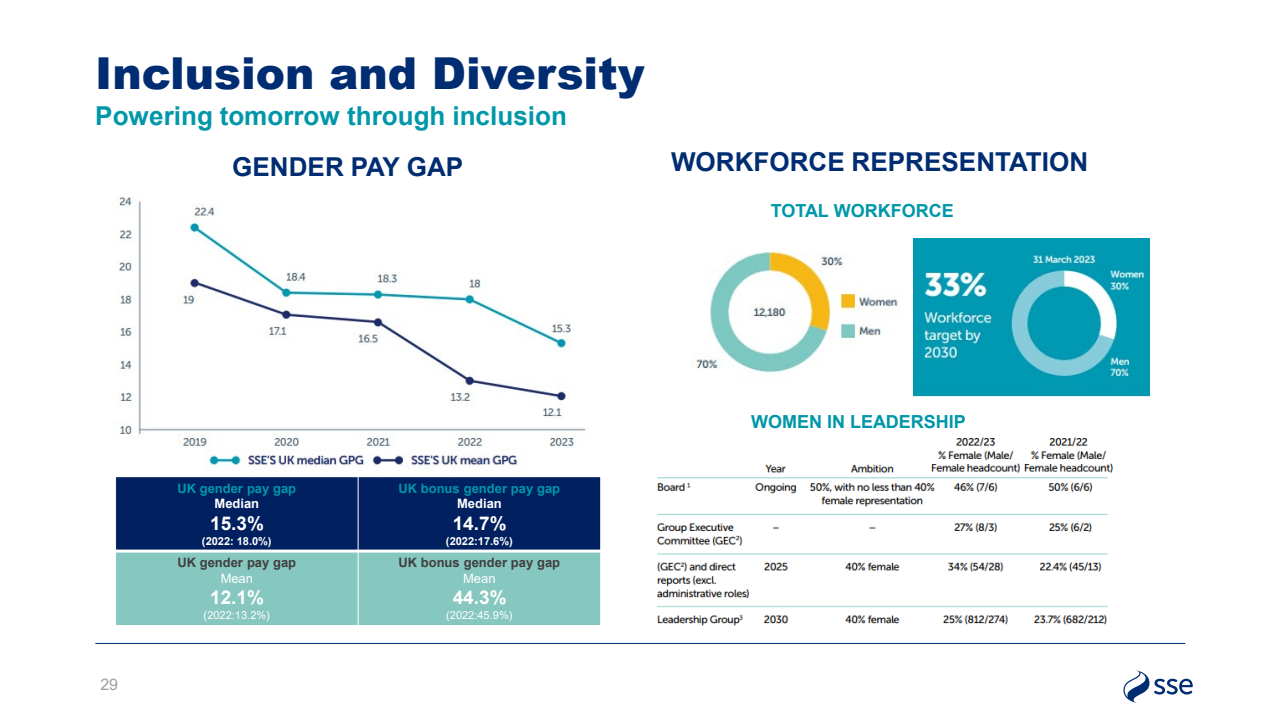
<style>
.page{position:relative;width:1281px;height:720px;background:#fff}
.page>*{position:absolute;margin:0;border:0;box-sizing:border-box;transform-origin:0 0}
.t1{font:900 44px "Arial";color:#002d72}
.t2{font:700 26px "Arial";color:#002d72}
.t3{font:700 26px "Arial";color:#0097a9}
.t4{font:700 19px "Arial";color:#fff}
.t5{font:700 18px "Arial";color:#0097a9}
.t6{font:16px "Arial";color:#9f9f9f}
.t7{font:700 13px "Arial";color:#0097a9}
.t8{font:700 13px "Arial";color:#3f3f3f}
.t9{font:700 13px "Arial";color:#fff}
.t10{font:13px "Arial";color:#fff}
.t11{font:700 11px "Arial";color:#fff}
.t12{font:11px "Arial";color:#fff}
</style>
<div class="page">
<svg style="left:1123px;top:670px;width:69px;height:33px"></svg>
<hr style="left:95px;top:643px;width:1089px;height:1px;background:#002d72">
<div style="left:115px;top:477px;width:243px;height:74px;background:#002060"></div>
<div style="left:358px;top:477px;width:242px;height:74px;background:#002060"></div>
<div style="left:115px;top:551px;width:243px;height:74px;background:#86c7c0"></div>
<div style="left:358px;top:551px;width:242px;height:74px;background:#86c7c0"></div>
<hr style="left:357px;top:476px;width:1px;height:150px;background:#fff">
<hr style="left:115px;top:550px;width:486px;height:3px;background:#fff">
<hr style="left:115px;top:476px;width:1px;height:150px;background:#fff">
<img style="left:118px;top:197px;width:468px;height:270px">
<img style="left:657px;top:437px;width:456px;height:189px">
<img style="left:694px;top:251px;width:205px;height:122px">
<img style="left:913px;top:239px;width:236px;height:158px">
<h2 class="t1" style="left:95px;top:41px;width:551px">Inclusion and Diversity</h2>
<p class="t3" style="left:95px;top:97px;width:473px">Powering tomorrow through inclusion</p>
<p class="t2" style="left:232px;top:149px;width:232px">GENDER PAY GAP</p>
<p class="t2" style="left:671px;top:144px;width:418px">WORKFORCE REPRESENTATION</p>
<p class="t5" style="left:770px;top:198px;width:185px">TOTAL WORKFORCE</p>
<p class="t6" style="left:100px;top:674px;width:19px">29</p>
<p class="t7" style="left:177px;top:479px;width:120px">UK gender pay gap</p>
<p class="t9" style="left:214px;top:495px;width:46px">Median</p>
<p class="t4" style="left:210px;top:510px;width:55px">15.3%</p>
<p class="t11" style="left:202px;top:533px;width:71px">(2022: 18.0%)</p>
<p class="t8" style="left:177px;top:554px;width:120px">UK gender pay gap</p>
<p class="t10" style="left:221px;top:569px;width:34px">Mean</p>
<p class="t4" style="left:210px;top:584px;width:55px">12.1%</p>
<p class="t12" style="left:203px;top:608px;width:68px">(2022:13.2%)</p>
<p class="t7" style="left:398px;top:479px;width:163px">UK bonus gender pay gap</p>
<p class="t9" style="left:457px;top:495px;width:46px">Median</p>
<p class="t4" style="left:452px;top:510px;width:55px">14.7%</p>
<p class="t11" style="left:446px;top:533px;width:68px">(2022:17.6%)</p>
<p class="t8" style="left:398px;top:554px;width:163px">UK bonus gender pay gap</p>
<p class="t10" style="left:463px;top:569px;width:34px">Mean</p>
<p class="t4" style="left:452px;top:584px;width:55px">44.3%</p>
<p class="t12" style="left:446px;top:608px;width:68px">(2022:45.9%)</p>
<p class="t5" style="left:751px;top:409px;width:216px">WOMEN IN LEADERSHIP</p>
</div>
